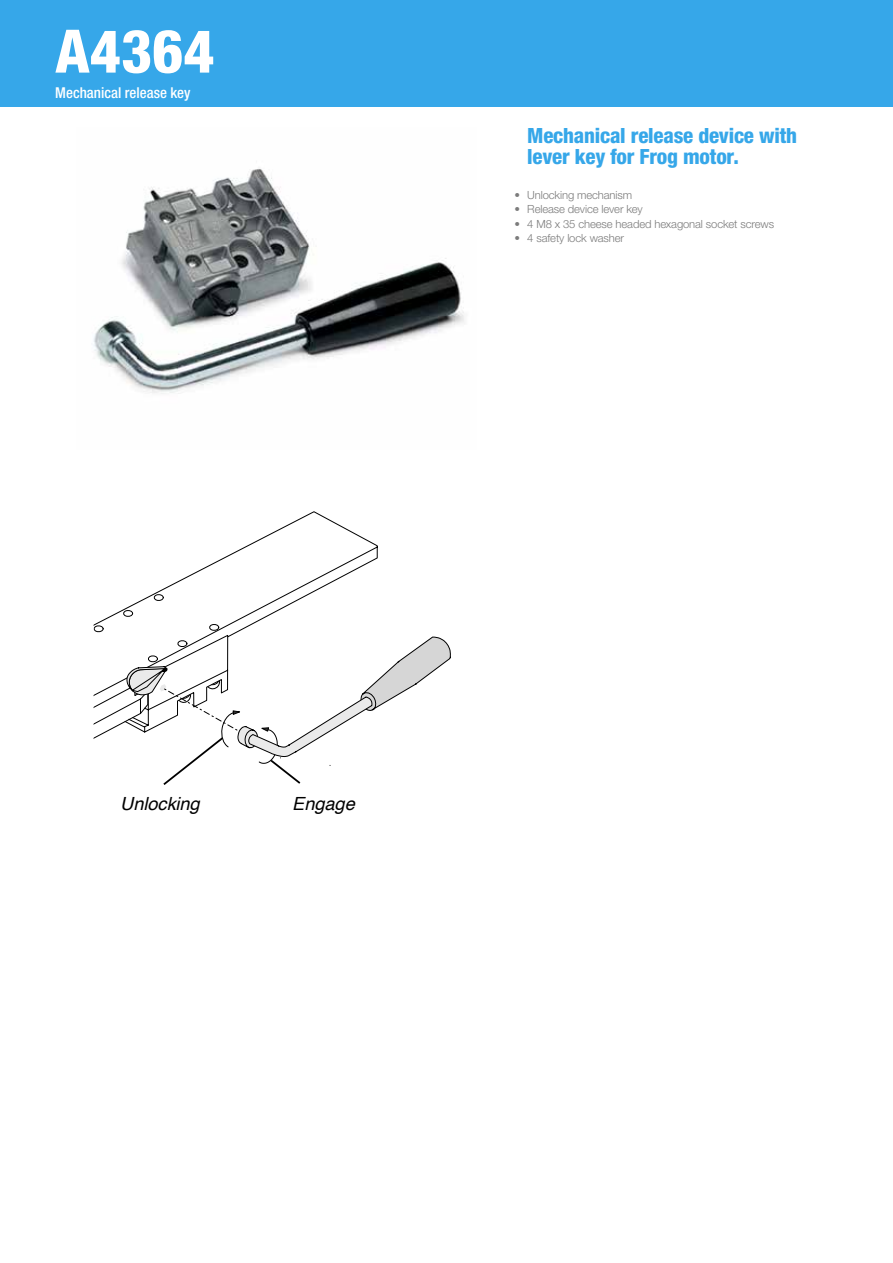
<style>
.page{position:relative;width:893px;height:1263px;background:#fff}
.page>*{position:absolute;margin:0;border:0;box-sizing:border-box;transform-origin:0 0}
.t1{font:800 condensed 60px "Helvetica Neue LTW1 G";color:#fff}
.t2{font:800 condensed 21px/21px "Helvetica Neue LTW1 G";letter-spacing:-.01em;color:#36a7e9}
.t3{font:italic 18.15px "Helvetica";color:#000}
.t4{font:500 condensed 15px "Helvetica Neue LTW1 G";color:#fff}
.t5{font:300 11.25px "Helvetica Neue LTW1 G";letter-spacing:-.01em;color:#7c7c7c}
</style>
<div class="page">
<div style="left:0;top:0;width:893px;height:106px;background:#36a7e9"></div>
<img style="left:93px;top:168px;width:371px;height:226px">
<svg style="left:99px;top:511px;width:279px;height:223px"></svg>
<svg style="left:122px;top:610px;width:11px;height:8px"></svg>
<svg style="left:153px;top:594px;width:11px;height:8px"></svg>
<svg style="left:93px;top:622px;width:11px;height:117px"></svg>
<svg style="left:123px;top:624px;width:328px;height:161px"></svg>
<h1 class="t1" style="left:55px;top:15px;width:161px">A4364</h1>
<h3 class="t4" style="left:55px;top:83px;width:137px">Mechanical release key</h3>
<h2 class="t2" style="left:527px;top:124px;width:271px">Mechanical release device with lever key for Frog motor.</h2>
<p class="t5" style="left:514px;top:188px;width:119px">• Unlocking mechanism</p>
<p class="t5" style="left:514px;top:202px;width:130px">• Release device lever key</p>
<p class="t5" style="left:514px;top:217px;width:261px">• 4 M8 x 35 cheese headed hexagonal socket screws</p>
<p class="t5" style="left:514px;top:231px;width:111px">• 4 safety lock washer</p>
<h3 class="t3" style="left:120px;top:790px;width:87px">Unlocking</h3>
<h3 class="t3" style="left:292px;top:790px;width:70px">Engage</h3>
</div>
